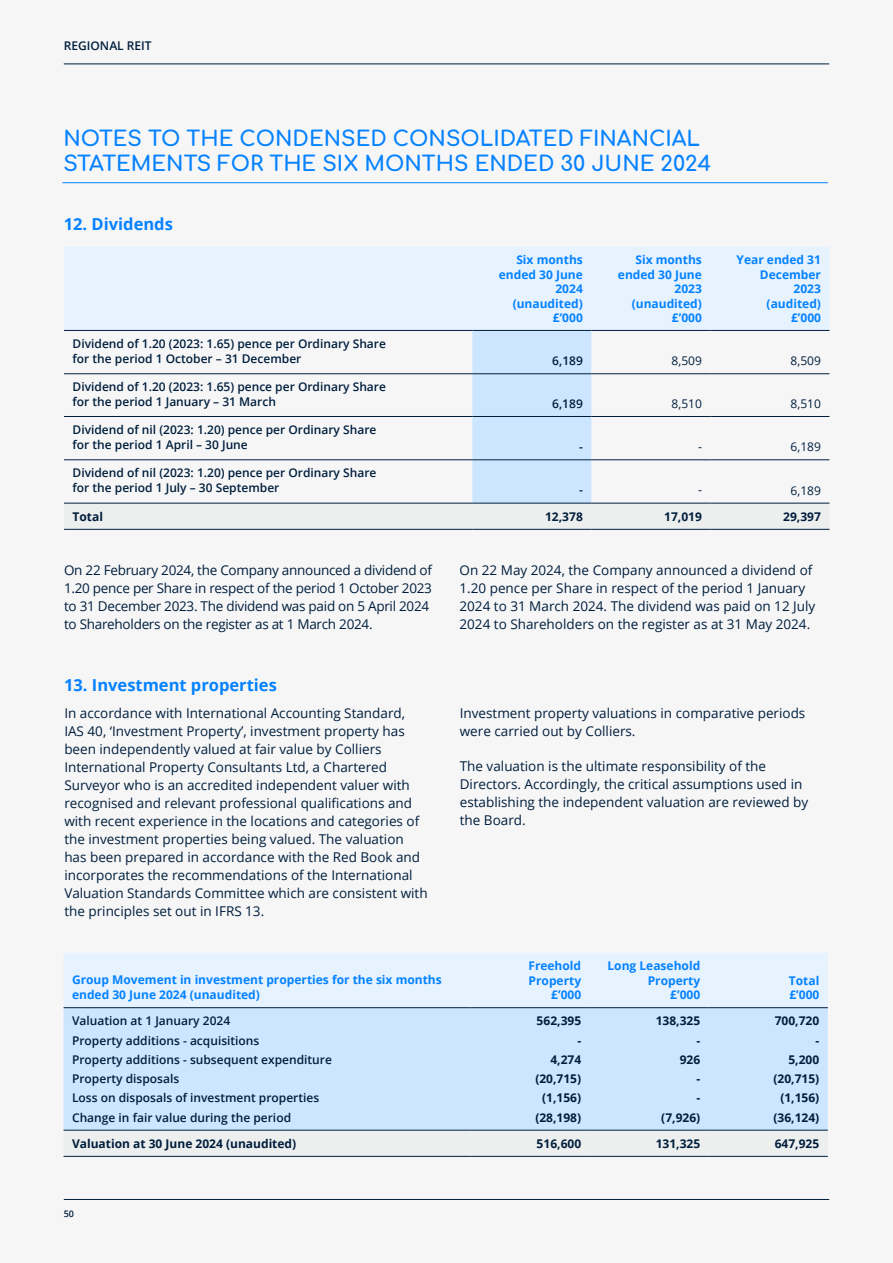
<style>
.page{position:relative;width:893px;height:1263px;background:#f6f6f7}
.page>*{position:absolute;margin:0;border:0;box-sizing:border-box;transform-origin:0 0}
.t1{font:700 21px/25.2px "Comfortaa";color:#0582ff}
.t2{font:700 16.5px "Open Sans";color:#0582ff}
.t3{font:13.5px/18px "Open Sans";color:#001e3c}
.t4{font:13.5px/18px "Open Sans";letter-spacing:-.02em;color:#001e3c}
.t5{font:600 12px/19.2px "Open Sans";color:#001e3c}
.t6{font:700 12px/14.4px "Open Sans";color:#0582ff;text-align:right}
.t7{font:700 12px/19.2px "Open Sans";color:#001e3c;text-align:right}
.t8{font:12px "Open Sans";color:#001e3c}
.t9{font:600 9px "Open Sans";color:#001e3c}
</style>
<div class="page">
<hr style="left:62px;top:182px;width:766px;height:1px;background:#0582ff">
<div style="left:64px;top:247px;width:765px;height:83px;background:#e6f3ff"></div>
<svg style="left:64px;top:331px;width:765px;height:198px"></svg>
<hr style="left:64px;top:330px;width:408px;height:1px;background:#001e3c">
<hr style="left:472px;top:330px;width:119px;height:1px;background:#001e3c">
<hr style="left:591px;top:330px;width:119px;height:1px;background:#001e3c">
<hr style="left:710px;top:330px;width:119px;height:1px;background:#001e3c">
<hr style="left:64px;top:373px;width:408px;height:1px;background:#001e3c">
<hr style="left:472px;top:373px;width:119px;height:1px;background:#001e3c">
<hr style="left:591px;top:373px;width:119px;height:1px;background:#001e3c">
<hr style="left:710px;top:373px;width:119px;height:1px;background:#001e3c">
<hr style="left:64px;top:416px;width:408px;height:1px;background:#001e3c">
<hr style="left:472px;top:416px;width:119px;height:1px;background:#001e3c">
<hr style="left:591px;top:416px;width:119px;height:1px;background:#001e3c">
<hr style="left:710px;top:416px;width:119px;height:1px;background:#001e3c">
<hr style="left:64px;top:459px;width:408px;height:1px;background:#001e3c">
<hr style="left:472px;top:459px;width:119px;height:1px;background:#001e3c">
<hr style="left:591px;top:459px;width:119px;height:1px;background:#001e3c">
<hr style="left:710px;top:459px;width:119px;height:1px;background:#001e3c">
<hr style="left:64px;top:503px;width:408px;height:1px;background:#001e3c">
<hr style="left:472px;top:503px;width:119px;height:1px;background:#001e3c">
<hr style="left:591px;top:503px;width:119px;height:1px;background:#001e3c">
<hr style="left:710px;top:503px;width:119px;height:1px;background:#001e3c">
<hr style="left:64px;top:529px;width:408px;height:1px;background:#001e3c">
<hr style="left:591px;top:529px;width:119px;height:1px;background:#001e3c">
<hr style="left:710px;top:529px;width:119px;height:1px;background:#001e3c">
<hr style="left:472px;top:529px;width:119px;height:1px;background:#001e3c">
<div style="left:64px;top:953px;width:764px;height:54px;background:#e6f3ff"></div>
<div style="left:64px;top:1008px;width:764px;height:122px;background:#cde6ff"></div>
<svg style="left:64px;top:1155px;width:764px;height:1px"></svg>
<hr style="left:64px;top:1156px;width:407px;height:1px;background:#001e3c">
<hr style="left:471px;top:1156px;width:119px;height:1px;background:#001e3c">
<hr style="left:590px;top:1156px;width:119px;height:1px;background:#001e3c">
<hr style="left:709px;top:1156px;width:119px;height:1px;background:#001e3c">
<hr style="left:64px;top:1007px;width:407px;height:1px;background:#001e3c">
<hr style="left:471px;top:1007px;width:119px;height:1px;background:#001e3c">
<hr style="left:590px;top:1007px;width:119px;height:1px;background:#001e3c">
<hr style="left:709px;top:1007px;width:119px;height:1px;background:#001e3c">
<hr style="left:64px;top:1130px;width:407px;height:1px;background:#001e3c">
<hr style="left:471px;top:1130px;width:119px;height:1px;background:#001e3c">
<hr style="left:590px;top:1130px;width:119px;height:1px;background:#001e3c">
<hr style="left:709px;top:1130px;width:119px;height:1px;background:#001e3c">
<hr style="left:64px;top:64px;width:765px;height:1px;background:#001e3c">
<hr style="left:64px;top:1199px;width:765px;height:1px;background:#001e3c">
<p class="t5" style="left:64px;top:35px;width:89px">REGIONAL REIT</p>
<h1 class="t1" style="left:63px;top:123px;width:649px">NOTES TO THE CONDENSED CONSOLIDATED FINANCIAL<br>STATEMENTS FOR THE SIX MONTHS ENDED 30 JUNE 2024</h1>
<p class="t2" style="left:64px;top:212px;width:111px">12. Dividends</p>
<p class="t5" style="left:73px;top:336px;width:315px;line-height:15px">Dividend of 1.20 (2023: 1.65) pence per Ordinary Share for the period 1 October – 31 December</p>
<p class="t5" style="left:73px;top:379px;width:315px;line-height:15px">Dividend of 1.20 (2023: 1.65) pence per Ordinary Share for the period 1 January – 31 March</p>
<p class="t5" style="left:73px;top:422px;width:305px;line-height:15px">Dividend of nil (2023: 1.20) pence per Ordinary Share for the period 1 April – 30 June</p>
<p class="t5" style="left:73px;top:465px;width:305px;line-height:15px">Dividend of nil (2023: 1.20) pence per Ordinary Share for the period 1 July – 30 September</p>
<p class="t6" style="left:499px;top:252px;width:86px">Six months ended 30 June<br>2024 (unaudited) £’000</p>
<p class="t6" style="left:618px;top:252px;width:86px">Six months ended 30 June<br>2023 (unaudited) £’000</p>
<p class="t6" style="left:736px;top:252px;width:86px">Year ended 31<br>December<br>2023 (audited) £’000</p>
<p class="t5" style="left:552px;top:350px;width:32px">6,189</p>
<p class="t8" style="left:672px;top:353px;width:32px">8,509</p>
<p class="t8" style="left:791px;top:353px;width:32px">8,509</p>
<p class="t5" style="left:552px;top:394px;width:32px">6,189</p>
<p class="t8" style="left:671px;top:395px;width:32px">8,510</p>
<p class="t8" style="left:791px;top:395px;width:32px">8,510</p>
<p class="t5" style="left:579px;top:436px;width:5px">-</p>
<p class="t8" style="left:698px;top:438px;width:5px">-</p>
<p class="t8" style="left:791px;top:439px;width:32px">6,189</p>
<p class="t5" style="left:579px;top:480px;width:5px">-</p>
<p class="t8" style="left:698px;top:481px;width:5px">-</p>
<p class="t8" style="left:791px;top:482px;width:32px">6,189</p>
<p class="t7" style="left:73px;top:506px;width:32px">Total</p>
<p class="t7" style="left:545px;top:506px;width:39px">12,378</p>
<p class="t7" style="left:664px;top:506px;width:39px">17,019</p>
<p class="t7" style="left:783px;top:506px;width:39px">29,397</p>
<p class="t4" style="left:64px;top:561px;width:369px">On 22 February 2024, the Company announced a dividend of 1.20 pence per Share in respect of the period 1 October 2023 to 31 December 2023. The dividend was paid on 5 April 2024 to Shareholders on the register as at 1 March 2024.</p>
<p class="t3" style="left:459px;top:561px;width:357px">On 22 May 2024, the Company announced a dividend of 1.20 pence per Share in respect of the period 1 January 2024 to 31 March 2024. The dividend was paid on 12 July 2024 to Shareholders on the register as at 31 May 2024.</p>
<p class="t2" style="left:64px;top:673px;width:214px">13. Investment properties</p>
<p class="t3" style="left:64px;top:703px;width:365px">In accordance with International Accounting Standard, IAS 40, ‘Investment Property’, investment property has been independently valued at fair value by Colliers International Property Consultants Ltd, a Chartered Surveyor who is an accredited independent valuer with recognised and relevant professional qualifications and with recent experience in the locations and categories of the investment properties being valued. The valuation has been prepared in accordance with the Red Book and incorporates the recommendations of the International Valuation Standards Committee which are consistent with the principles set out in IFRS 13.</p>
<p class="t3" style="left:460px;top:703px;width:347px">Investment property valuations in comparative periods were carried out by Colliers.</p>
<p class="t3" style="left:460px;top:756px;width:350px">The valuation is the ultimate responsibility of the Directors. Accordingly, the critical assumptions used in establishing the independent valuation are reviewed by the Board.</p>
<p class="t6" style="left:72px;top:972px;width:371px;line-height:15px;text-align:left">Group Movement in investment properties for the six months ended 30 June 2024 (unaudited)</p>
<p class="t6" style="left:528px;top:958px;width:54px">Freehold<br>Property £’000</p>
<p class="t6" style="left:607px;top:958px;width:94px">Long Leasehold<br>Property<br>£’000</p>
<p class="t6" style="left:789px;top:973px;width:32px;text-align:left">Total £’000</p>
<p class="t5" style="left:72px;top:1011px;width:261px">Valuation at 1 January 2024<br>Property additions - acquisitions<br>Property additions - subsequent expenditure Property disposals<br>Loss on disposals of investment properties Change in fair value during the period</p>
<p class="t7" style="left:535px;top:1011px;width:47px">562,395 -<br>4,274 (20,715) (1,156) (28,198)</p>
<p class="t7" style="left:656px;top:1011px;width:46px">138,325 -<br>926<br>-<br>- (7,926)</p>
<p class="t7" style="left:773px;top:1011px;width:47px">700,720 -<br>5,200 (20,715) (1,156) (36,124)</p>
<p class="t7" style="left:72px;top:1133px;width:226px">Valuation at 30 June 2024 (unaudited)</p>
<p class="t7" style="left:537px;top:1133px;width:46px">516,600</p>
<p class="t7" style="left:656px;top:1133px;width:46px">131,325</p>
<p class="t7" style="left:775px;top:1133px;width:46px">647,925</p>
<p class="t9" style="left:64px;top:1207px;width:12px">50</p>
</div>
